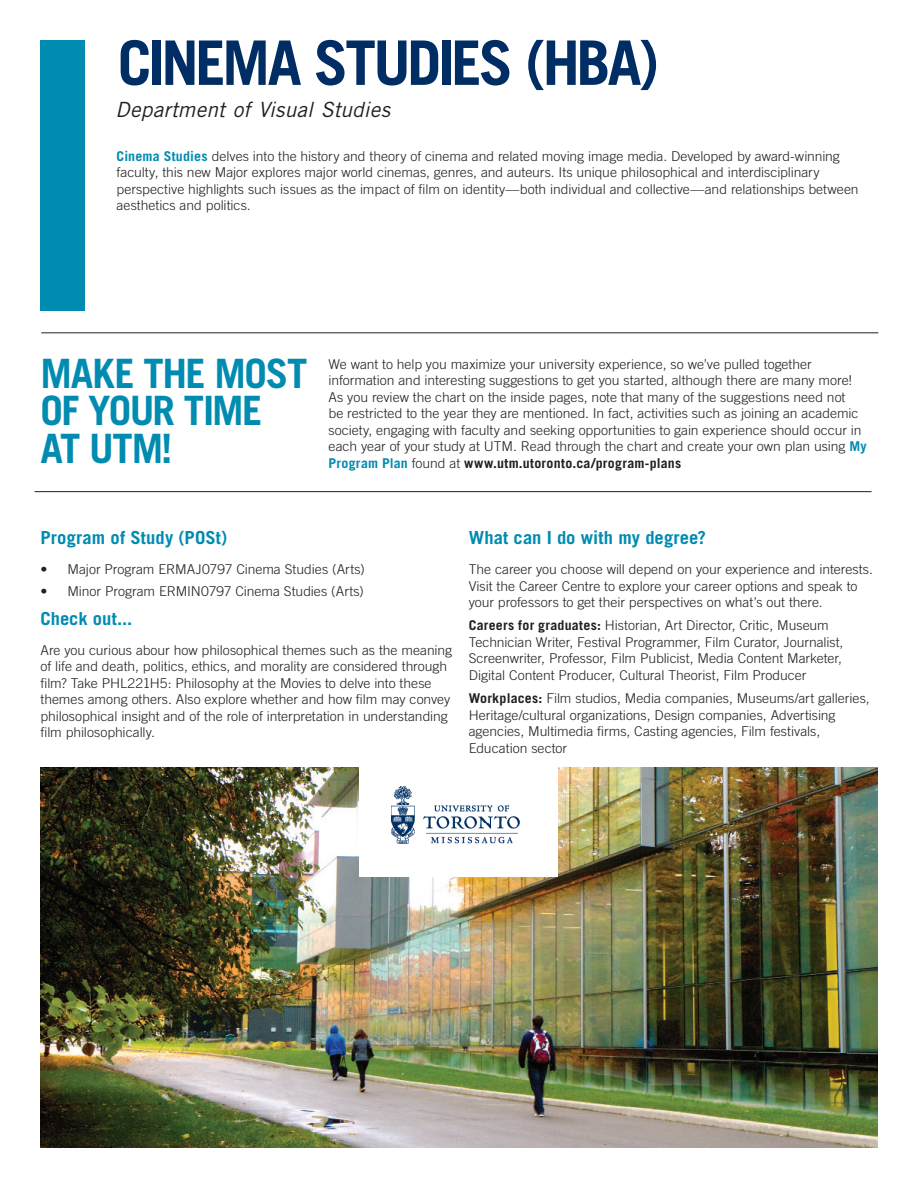
<style>
.page{position:relative;width:918px;height:1188px;background:#fff}
.page>*{position:absolute;margin:0;border:0;box-sizing:border-box;transform-origin:0 0}
.t1{font:700 61.5px "Trade Gothic LT Std";letter-spacing:-.06em;color:#002e64}
.t2{font:700 40.5px/37.5px "Trade Gothic LT Std";letter-spacing:-.035em;color:#008bb0}
.t3{font:italic 21px "Trade Gothic LT Std";letter-spacing:.01em;color:#231f20}
.t4{font:700 18px "Trade Gothic LT Std";letter-spacing:.005em;color:#008bb0}
.t5{font:300 13.5px/16.5px "Trade Gothic LT Std";color:#231f20}
.s1{font-weight:700;color:#008bb0}
.s2{font-weight:700}
</style>
<div class="page">
<img style="left:40px;top:768px;width:838px;height:380px">
<div style="left:40px;top:40px;width:45px;height:271px;background:#008bb0"></div>
<hr style="left:41px;top:333px;width:837px;height:1px;background:#231f20">
<hr style="left:35px;top:491px;width:837px;height:1px;background:#231f20">
<div style="left:360px;top:758px;width:198px;height:119px;background:#fff"></div>
<img style="left:391px;top:787px;width:129px;height:56px">
<h1 class="t1" style="left:118px;top:25px;width:543px">CINEMA STUDIES (HBA)</h1>
<h3 class="t3" style="left:115px;top:97px;width:276px">Department of Visual Studies</h3>
<p class="t5" style="left:117px;top:148px;width:744px"><span class="s1">Cinema Studies</span> delves into the history and theory of cinema and related moving image media. Developed by award-winning faculty, this new Major explores major world cinemas, genres, and auteurs. Its unique philosophical and interdisciplinary perspective highlights such issues as the impact of film on identity—both individual and collective—and relationships between aesthetics and politics.</p>
<h2 class="t2" style="left:40px;top:354px;width:268px">MAKE THE MOST<br>OF YOUR TIME<br>AT UTM!</h2>
<p class="t5" style="left:328px;top:356px;width:540px">We want to help you maximize your university experience, so we’ve pulled together information and interesting suggestions to get you started, although there are many more!<br>As you review the chart on the inside pages, note that many of the suggestions need not<br>be restricted to the year they are mentioned. In fact, activities such as joining an academic society, engaging with faculty and seeking opportunities to gain experience should occur in each year of your study at UTM. Read through the chart and create your own plan using <span class="s1">My Program Plan</span> found at <span class="s2">www.utm.utoronto.ca/program-plans</span></p>
<h3 class="t4" style="left:40px;top:527px;width:188px">Program of Study (POSt)</h3>
<p class="t5" style="left:40px;top:561px;width:326px">• Major Program ERMAJ0797 Cinema Studies (Arts)</p>
<p class="t5" style="left:40px;top:583px;width:325px">• Minor Program ERMIN0797 Cinema Studies (Arts)</p>
<h3 class="t4" style="left:40px;top:607px;width:93px">Check out...</h3>
<p class="t5" style="left:40px;top:642px;width:413px">Are you curious abour how philosophical themes such as the meaning of life and death, politics, ethics, and morality are considered through film? Take PHL221H5: Philosophy at the Movies to delve into these themes among others. Also explore whether and how film may convey philosophical insight and of the role of interpretation in understanding film philosophically.</p>
<h3 class="t4" style="left:469px;top:527px;width:239px">What can I do with my degree?</h3>
<p class="t5" style="left:469px;top:561px;width:406px">The career you choose will depend on your experience and interests.<br>Visit the Career Centre to explore your career options and speak to your professors to get their perspectives on what’s out there.</p>
<p class="t5" style="left:469px;top:617px;width:376px"><span class="s2">Careers for graduates:</span> Historian, Art Director, Critic, Museum Technician Writer, Festival Programmer, Film Curator, Journalist, Screenwriter, Professor, Film Publicist, Media Content Marketer, Digital Content Producer, Cultural Theorist, Film Producer</p>
<p class="t5" style="left:469px;top:690px;width:403px"><span class="s2">Workplaces:</span> Film studios, Media companies, Museums/art galleries, Heritage/cultural organizations, Design companies, Advertising agencies, Multimedia firms, Casting agencies, Film festivals, Education sector</p>
</div>
